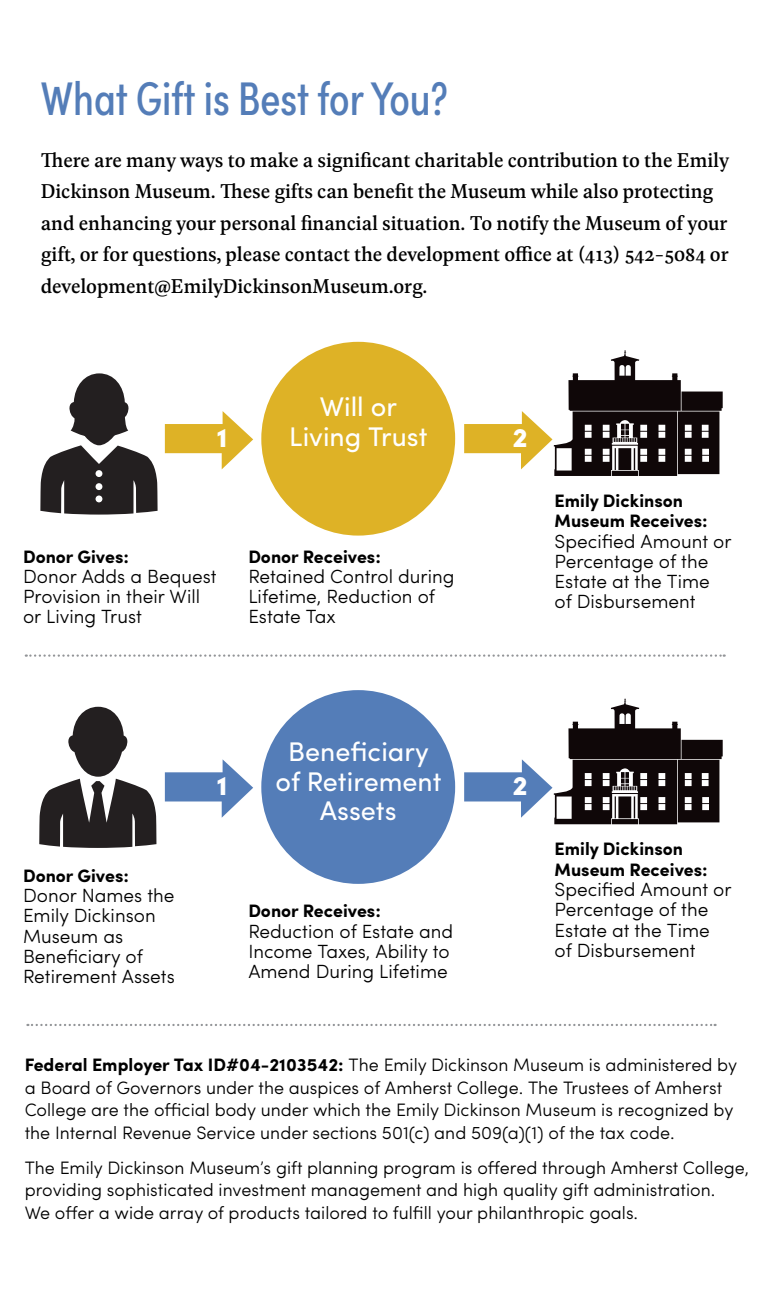
<style>
.page{position:relative;width:782px;height:1296px;background:#fff}
.page>*{position:absolute;margin:0;border:0;box-sizing:border-box;transform-origin:0 0}
.t1{font:47.25px "Sofia Pro Condensed";color:#547db8}
.t2{font:27px/29.2px "Sofia Pro";color:#fff;text-align:center}
.t3{font:900 27px "Sofia Pro";color:#fff}
.t4{font:21.38px/31.5px "Geller Text";color:#000}
.t5{font:300 19.12px/20.2px "Sofia Pro";color:#000}
.t6{font:300 18px/22.5px "Sofia Pro";color:#000}
.t7{font:700 18px/20.2px "Sofia Pro";color:#000}
.s1{font-weight:700}
</style>
<div class="page">
<div style="left:261px;top:342px;width:194px;height:194px;background:#deb226;border-radius:50%"></div>
<div style="left:261px;top:690px;width:194px;height:194px;background:#547db8;border-radius:50%"></div>
<svg style="left:40px;top:373px;width:118px;height:142px"></svg>
<div style="left:95px;top:470px;width:7px;height:7px;background:#fff;border-radius:50%"></div>
<div style="left:95px;top:483px;width:7px;height:7px;background:#fff;border-radius:50%"></div>
<div style="left:95px;top:496px;width:7px;height:6px;background:#fff;border-radius:50%"></div>
<svg style="left:39px;top:707px;width:117px;height:141px"></svg>
<svg style="left:165px;top:411px;width:88px;height:58px"></svg>
<svg style="left:165px;top:759px;width:88px;height:59px"></svg>
<svg style="left:464px;top:350px;width:258px;height:126px"></svg>
<svg style="left:464px;top:699px;width:258px;height:125px"></svg>
<svg style="left:26px;top:654px;width:698px;height:3px"></svg>
<svg style="left:27px;top:1024px;width:688px;height:2px"></svg>
<h1 class="t1" style="left:41px;top:64px;width:408px">What Gift is Best for You?</h1>
<p class="t4" style="left:41px;top:143px;width:689px">There are many ways to make a significant charitable contribution to the Emily Dickinson Museum. These gifts can benefit the Museum while also protecting and enhancing your personal financial situation. To notify the Museum of your gift, or for questions, please contact the development office at (413) 542-5084 or development@EmilyDickinsonMuseum.org.</p>
<h2 class="t3" style="left:217px;top:416px;width:12px">1</h2>
<h2 class="t2" style="left:289px;top:390px;width:140px">Will or<br>Living Trust</h2>
<p class="t7" style="left:23px;top:545px;width:107px">Donor Gives:</p>
<p class="t5" style="left:23px;top:565px;width:195px">Donor Adds a Bequest<br>Provision in their Will or Living Trust</p>
<p class="t7" style="left:248px;top:545px;width:134px">Donor Receives:</p>
<p class="t5" style="left:248px;top:565px;width:208px">Retained Control during<br>Lifetime, Reduction of<br>Estate Tax</p>
<p class="t7" style="left:23px;top:864px;width:107px">Donor Gives:</p>
<p class="t5" style="left:23px;top:884px;width:153px">Donor Names the<br>Emily Dickinson<br>Museum as<br>Beneficiary of<br>Retirement Assets</p>
<h2 class="t3" style="left:217px;top:765px;width:12px">1</h2>
<h2 class="t2" style="left:275px;top:735px;width:168px">Beneficiary of Retirement<br>Assets</h2>
<p class="t7" style="left:248px;top:900px;width:134px">Donor Receives:</p>
<p class="t5" style="left:248px;top:920px;width:206px">Reduction of Estate and<br>Income Taxes, Ability to<br>Amend During Lifetime</p>
<h2 class="t3" style="left:512px;top:416px;width:17px">2</h2>
<p class="t7" style="left:554px;top:490px;width:154px">Emily Dickinson<br>Museum Receives:</p>
<p class="t5" style="left:554px;top:530px;width:178px">Specified Amount or<br>Percentage of the<br>Estate at the Time of Disbursement</p>
<h2 class="t3" style="left:512px;top:765px;width:17px">2</h2>
<p class="t7" style="left:554px;top:838px;width:154px">Emily Dickinson<br>Museum Receives:</p>
<p class="t5" style="left:554px;top:878px;width:178px">Specified Amount or<br>Percentage of the<br>Estate at the Time of Disbursement</p>
<p class="t6" style="left:25px;top:1053px;width:714px"><span class="s1">Federal Employer Tax ID#04-2103542:</span> The Emily Dickinson Museum is administered by a Board of Governors under the auspices of Amherst College. The Trustees of Amherst College are the official body under which the Emily Dickinson Museum is recognized by the Internal Revenue Service under sections 501(c) and 509(a)(1) of the tax code.</p>
<p class="t6" style="left:25px;top:1155px;width:726px">The Emily Dickinson Museum’s gift planning program is offered through Amherst College, providing sophisticated investment management and high quality gift administration.<br>We offer a wide array of products tailored to fulfill your philanthropic goals.</p>
</div>
